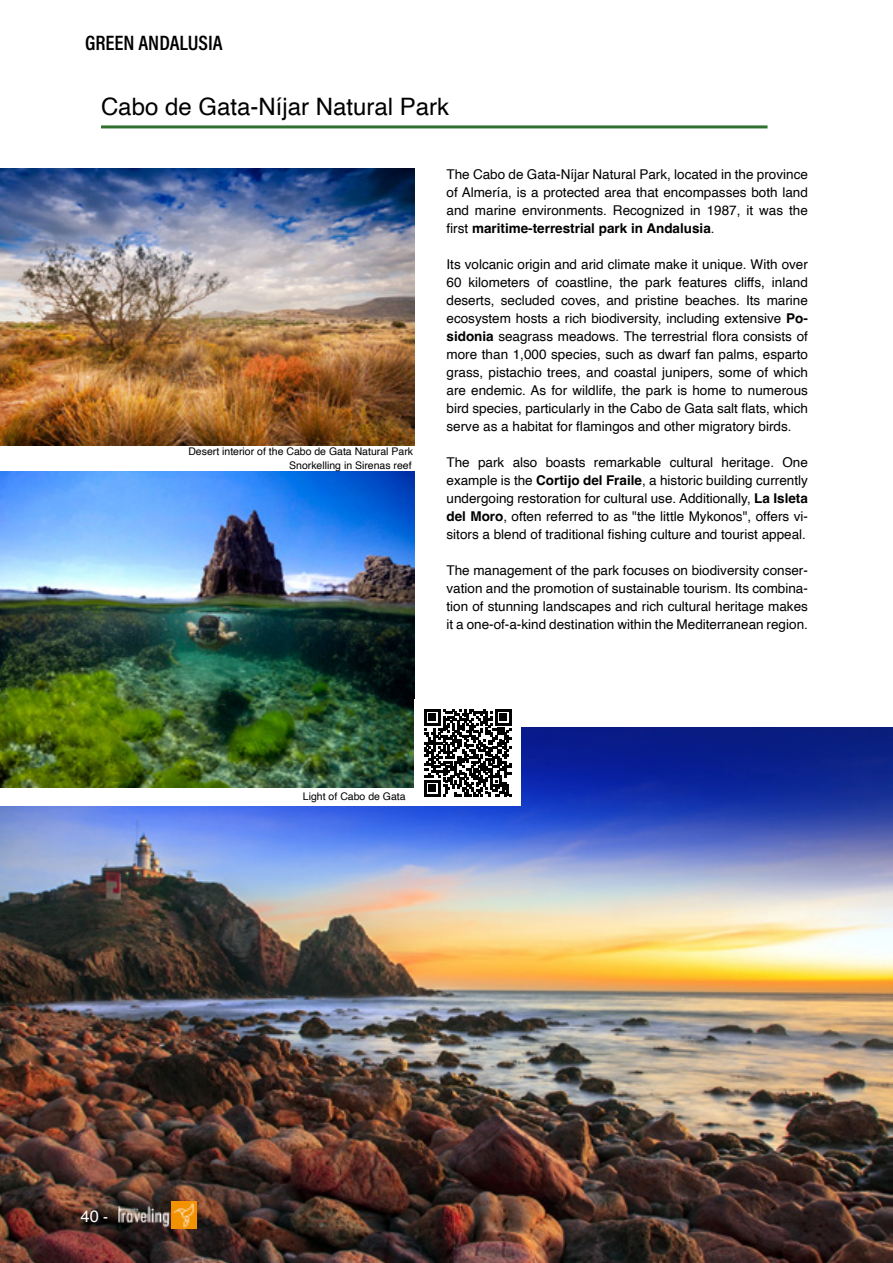
<style>
.page{position:relative;width:893px;height:1263px;background:#fff}
.page>*{position:absolute;margin:0;border:0;box-sizing:border-box;transform-origin:0 0}
.t1{font:24px "Helvetica";color:#000}
.t2{font:21px "Acumin Variable Concept";color:#000}
.t3{font:16.5px "Helvetica";color:#fff}
.t4{font:13.5px/18px "Helvetica";color:#000;text-align:justify}
.t5{font:10.5px "Helvetica";color:#000}
.s1{font-weight:700}
.s2{font-size:15px}
</style>
<div class="page">
<hr style="left:101px;top:125px;width:666px;height:3px;background:#307130">
<img style="left:0;top:727px;width:893px;height:536px">
<img style="left:0;top:168px;width:415px;height:278px">
<div style="left:0;top:680px;width:434px;height:126px;background:#fff"></div>
<img style="left:0;top:472px;width:415px;height:315px">
<div style="left:415px;top:699px;width:106px;height:107px;background:#fff"></div>
<svg style="left:424px;top:709px;width:87px;height:87px"></svg>
<img style="left:116px;top:1202px;width:81px;height:27px">
<h2 class="t2" style="left:85px;top:29px;width:139px">GREEN ANDALUSIA</h2>
<h1 class="t1" style="left:101px;top:88px;width:350px">Cabo de Gata-Níjar Natural Park</h1>
<p class="t5" style="left:188px;top:443px;width:226px">Desert interior of the Cabo de Gata Natural Park</p>
<p class="t5" style="left:289px;top:457px;width:124px">Snorkelling in Sirenas reef</p>
<p class="t4" style="left:446px;top:166px;width:363px">The Cabo de Gata-Níjar Natural Park, located in the province of Almería, is a protected area that encompasses both land and marine environments. Recognized in 1987, it was the first <span class="s1">maritime-terrestrial park in Andalusia</span>.</p>
<p class="t4" style="left:446px;top:256px;width:363px">Its volcanic origin and arid climate make it unique. With over 60 kilometers of coastline, the park features cliffs, inland deserts, secluded coves, and pristine beaches. Its marine ecosystem hosts a rich biodiversity, including extensive <span class="s1">Po&shy;sidonia</span> seagrass meadows. The terrestrial flora consists of more than 1,000 species, such as dwarf fan palms, esparto grass, pistachio trees, and coastal junipers, some of which are endemic. As for wildlife, the park is home to numerous bird species, particularly in the Cabo de Gata salt flats, which serve as a habitat for flamingos and other migratory birds.</p>
<p class="t4" style="left:446px;top:454px;width:363px">The park also boasts remarkable cultural heritage. One example is the <span class="s1">Cortijo del Fraile</span>, a historic building currently undergoing restoration for cultural use. Additionally, <span class="s1">La Isleta del Moro</span>, often referred to as "the little Mykonos", offers vi&shy;sitors a blend of traditional fishing culture and tourist appeal.</p>
<p class="t4" style="left:446px;top:562px;width:363px">The management of the park focuses on biodiversity conser&shy;vation and the promotion of sustainable tourism. Its combina&shy;tion of stunning landscapes and rich cultural heritage makes it a one-of-a-kind destination within the Mediterranean region.</p>
<p class="t5" style="left:303px;top:789px;width:104px">Light of Cabo de Gata</p>
<p class="t3" style="left:80px;top:1203px;width:29px">40 <span class="s2">-</span></p>
</div>
